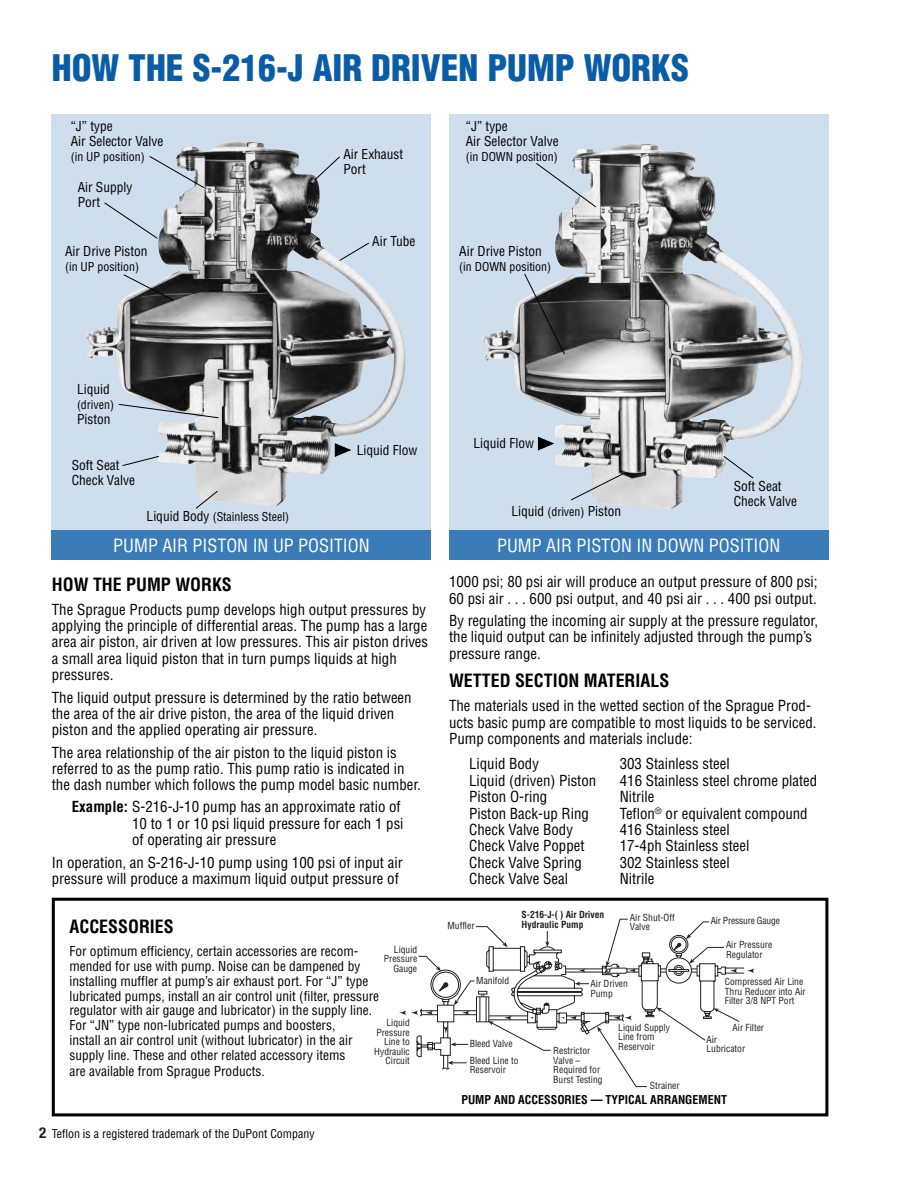
<style>
.page{position:relative;width:918px;height:1188px;background:#fff}
.page>*{position:absolute;margin:0;border:0;box-sizing:border-box;transform-origin:0 0}
.t1{font:900 condensed 35.7px "Helvetica";color:#095ca6}
.t2{font:condensed 17.85px "Helvetica";color:#fff}
.t3{font:700 condensed 17.85px "Helvetica";color:#000}
.t4{font:700 condensed 15px "Helvetica Neue LT Std";color:#231f20}
.t5{font:condensed 14.85px/16.4px "Helvetica";color:#000}
.t6{font:condensed 13.35px/15px "Helvetica";color:#000}
.t7{font:condensed 11.85px "Helvetica";color:#000}
.t8{font:700 condensed 11.85px "Helvetica";color:#000}
.t9{font:condensed 9.45px/9.4px "Helvetica";color:#231f20}
.t10{font:700 condensed 9.45px "Helvetica";color:#231f20}
.t11{font:condensed 9.45px "Helvetica";letter-spacing:-.02em;color:#231f20}
.s1{font-size:13.35px}
.s2{font-size:11.85px}
.s3{font-weight:700}
</style>
<div class="page">
<div style="left:449px;top:114px;width:379px;height:421px;background:#cedeed"></div>
<img style="left:481px;top:143px;width:322px;height:367px">
<div style="left:52px;top:114px;width:379px;height:421px;background:#cedeed"></div>
<img style="left:86px;top:141px;width:319px;height:288px">
<svg style="left:399px;top:919px;width:355px;height:168px"></svg>
<svg style="left:104px;top:155px;width:266px;height:354px"></svg>
<svg style="left:334px;top:443px;width:18px;height:14px"></svg>
<svg style="left:524px;top:162px;width:230px;height:339px"></svg>
<svg style="left:538px;top:436px;width:17px;height:15px"></svg>
<div style="left:449px;top:530px;width:379px;height:30px;background:#3a7cb8"></div>
<div style="left:52px;top:530px;width:379px;height:30px;background:#3a7cb8"></div>
<div style="left:52px;top:898px;width:776px;height:218px;border:3px solid #000"></div>
<p class="t1" style="left:52px;top:46px;width:639px">HOW THE S-216-J AIR DRIVEN PUMP WORKS</p>
<p class="t6" style="left:71px;top:119px;width:94px">“J” type<br>Air Selector Valve</p>
<p class="t7" style="left:71px;top:149px;width:76px">(in UP position)</p>
<p class="t6" style="left:78px;top:180px;width:56px">Air Supply<br>Port</p>
<p class="t6" style="left:65px;top:244px;width:84px">Air Drive Piston</p>
<p class="t7" style="left:65px;top:259px;width:76px">(in UP position)</p>
<p class="t6" style="left:77px;top:381px;width:34px">Liquid</p>
<p class="t7" style="left:77px;top:397px;width:39px">(driven)</p>
<p class="t6" style="left:77px;top:411px;width:35px">Piston</p>
<p class="t6" style="left:72px;top:458px;width:65px">Soft Seat<br>Check Valve</p>
<p class="t7" style="left:147px;top:510px;width:144px"><span class="s1">Liquid Body</span> (Stainless Steel)</p>
<p class="t6" style="left:343px;top:146px;width:61px">Air Exhaust<br>Port</p>
<p class="t6" style="left:372px;top:234px;width:45px">Air Tube</p>
<p class="t6" style="left:466px;top:118px;width:94px">“J” type<br>Air Selector Valve</p>
<p class="t7" style="left:466px;top:149px;width:93px">(in DOWN position)</p>
<p class="t6" style="left:459px;top:244px;width:84px">Air Drive Piston</p>
<p class="t7" style="left:459px;top:259px;width:93px">(in DOWN position)</p>
<p class="t6" style="left:357px;top:443px;width:62px">Liquid Flow</p>
<p class="t6" style="left:473px;top:436px;width:62px">Liquid Flow</p>
<p class="t6" style="left:511px;top:504px;width:111px">Liquid <span class="s2">(driven)</span> Piston</p>
<p class="t6" style="left:734px;top:479px;width:65px">Soft Seat<br>Check Valve</p>
<p class="t2" style="left:113px;top:535px;width:258px">PUMP AIR PISTON IN UP POSITION</p>
<p class="t2" style="left:497px;top:534px;width:285px">PUMP AIR PISTON IN DOWN POSITION</p>
<p class="t3" style="left:52px;top:573px;width:182px">HOW THE PUMP WORKS</p>
<p class="t5" style="left:52px;top:601px;width:378px">The Sprague Products pump develops high output pressures by applying the principle of differential areas. The pump has a large area air piston, air driven at low pressures. This air piston drives a small area liquid piston that in turn pumps liquids at high pressures.</p>
<p class="t5" style="left:52px;top:689px;width:361px">The liquid output pressure is determined by the ratio between the area of the air drive piston, the area of the liquid driven piston and the applied operating air pressure.</p>
<p class="t5" style="left:52px;top:744px;width:371px">The area relationship of the air piston to the liquid piston is referred to as the pump ratio. This pump ratio is indicated in the dash number which follows the pump model basic number.</p>
<p class="t5" style="left:132px;top:799px;width:273px;text-indent:-60px"><span class="s3">Example:</span> S-216-J-10 pump has an approximate ratio of<br>10 to 1 or 10 psi liquid pressure for each 1 psi of operating air pressure</p>
<p class="t5" style="left:52px;top:854px;width:352px">In operation, an S-216-J-10 pump using 100 psi of input air pressure will produce a maximum liquid output pressure of</p>
<p class="t3" style="left:70px;top:915px;width:106px">ACCESSORIES</p>
<p class="t6" style="left:70px;top:943px;width:311px">For optimum efficiency, certain accessories are recom&shy;mended for use with pump. Noise can be dampened by installing muffler at pump’s air exhaust port. For “J” type lubricated pumps, install an air control unit (filter, pressure regulator with air gauge and lubricator) in the supply line.<br>For “JN” type non-lubricated pumps and boosters,<br>install an air control unit (without lubricator) in the air supply line. These and other related accessory items<br>are available from Sprague Products.</p>
<p class="t9" style="left:384px;top:945px;width:35px;text-align:right">Liquid<br>Pressure<br>Gauge</p>
<p class="t9" style="left:374px;top:1018px;width:37px;text-align:right">Liquid<br>Pressure<br>Line to<br>Hydraulic<br>Circuit</p>
<p class="t4" style="left:39px;top:1124px;width:9px">2</p>
<p class="t7" style="left:52px;top:1126px;width:264px">Teflon is a registered trademark of the DuPont Company</p>
<p class="t5" style="left:449px;top:574px;width:370px">1000 psi; 80 psi air will produce an output pressure of 800 psi;<br>60 psi air . . . 600 psi output, and 40 psi air . . . 400 psi output.</p>
<p class="t5" style="left:449px;top:612px;width:371px">By regulating the incoming air supply at the pressure regulator, the liquid output can be infinitely adjusted through the pump’s pressure range.</p>
<p class="t3" style="left:449px;top:670px;width:222px">WETTED SECTION MATERIALS</p>
<p class="t5" style="left:449px;top:698px;width:369px">The materials used in the wetted section of the Sprague Prod&shy;ucts basic pump are compatible to most liquids to be serviced.<br>Pump components and materials include:</p>
<p class="t5" style="left:469px;top:756px;width:71px">Liquid Body</p>
<p class="t5" style="left:620px;top:756px;width:111px">303 Stainless steel</p>
<p class="t5" style="left:469px;top:772px;width:129px">Liquid (driven) Piston</p>
<p class="t5" style="left:620px;top:772px;width:199px">416 Stainless steel chrome plated</p>
<p class="t5" style="left:469px;top:788px;width:80px">Piston O-ring</p>
<p class="t5" style="left:620px;top:788px;width:36px">Nitrile</p>
<p class="t5" style="left:469px;top:805px;width:121px">Piston Back-up Ring</p>
<p class="t5" style="left:620px;top:805px;width:189px">Teflon<sup>®</sup> or equivalent compound</p>
<p class="t5" style="left:469px;top:821px;width:105px">Check Valve Body</p>
<p class="t5" style="left:620px;top:821px;width:111px">416 Stainless steel</p>
<p class="t5" style="left:469px;top:838px;width:117px">Check Valve Poppet</p>
<p class="t5" style="left:620px;top:838px;width:131px">17-4ph Stainless steel</p>
<p class="t5" style="left:469px;top:854px;width:114px">Check Valve Spring</p>
<p class="t5" style="left:620px;top:854px;width:111px">302 Stainless steel</p>
<p class="t5" style="left:469px;top:870px;width:100px">Check Valve Seal</p>
<p class="t5" style="left:620px;top:870px;width:36px">Nitrile</p>
<p class="t10" style="left:522px;top:909px;width:84px">S-216-J-( ) Air Driven</p>
<p class="t9" style="left:447px;top:921px;width:29px">Muffler</p>
<p class="t10" style="left:522px;top:919px;width:63px">Hydraulic Pump</p>
<p class="t9" style="left:630px;top:912px;width:46px">Air Shut-Off<br>Valve</p>
<p class="t11" style="left:711px;top:915px;width:71px">Air Pressure Gauge</p>
<p class="t9" style="left:726px;top:940px;width:48px">Air Pressure<br>Regulator</p>
<p class="t9" style="left:476px;top:975px;width:34px">Manifold</p>
<p class="t9" style="left:591px;top:979px;width:39px">Air Driven<br>Pump</p>
<p class="t9" style="left:725px;top:977px;width:82px">Compressed Air Line<br>Thru Reducer into Air<br>Filter 3/8 NPT Port</p>
<p class="t9" style="left:470px;top:1039px;width:45px">Bleed Valve</p>
<p class="t9" style="left:470px;top:1055px;width:50px">Bleed Line to<br>Reservoir</p>
<p class="t9" style="left:553px;top:1046px;width:51px">Restrictor<br>Valve –<br>Required for<br>Burst Testing</p>
<p class="t9" style="left:618px;top:1022px;width:53px">Liquid Supply<br>Line from<br>Reservoir</p>
<p class="t9" style="left:650px;top:1081px;width:31px">Strainer</p>
<p class="t9" style="left:733px;top:1022px;width:33px">Air Filter</p>
<p class="t9" style="left:706px;top:1035px;width:40px">Air<br>Lubricator</p>
<p class="t8" style="left:461px;top:1092px;width:267px">PUMP AND ACCESSORIES — TYPICAL ARRANGEMENT</p>
</div>
